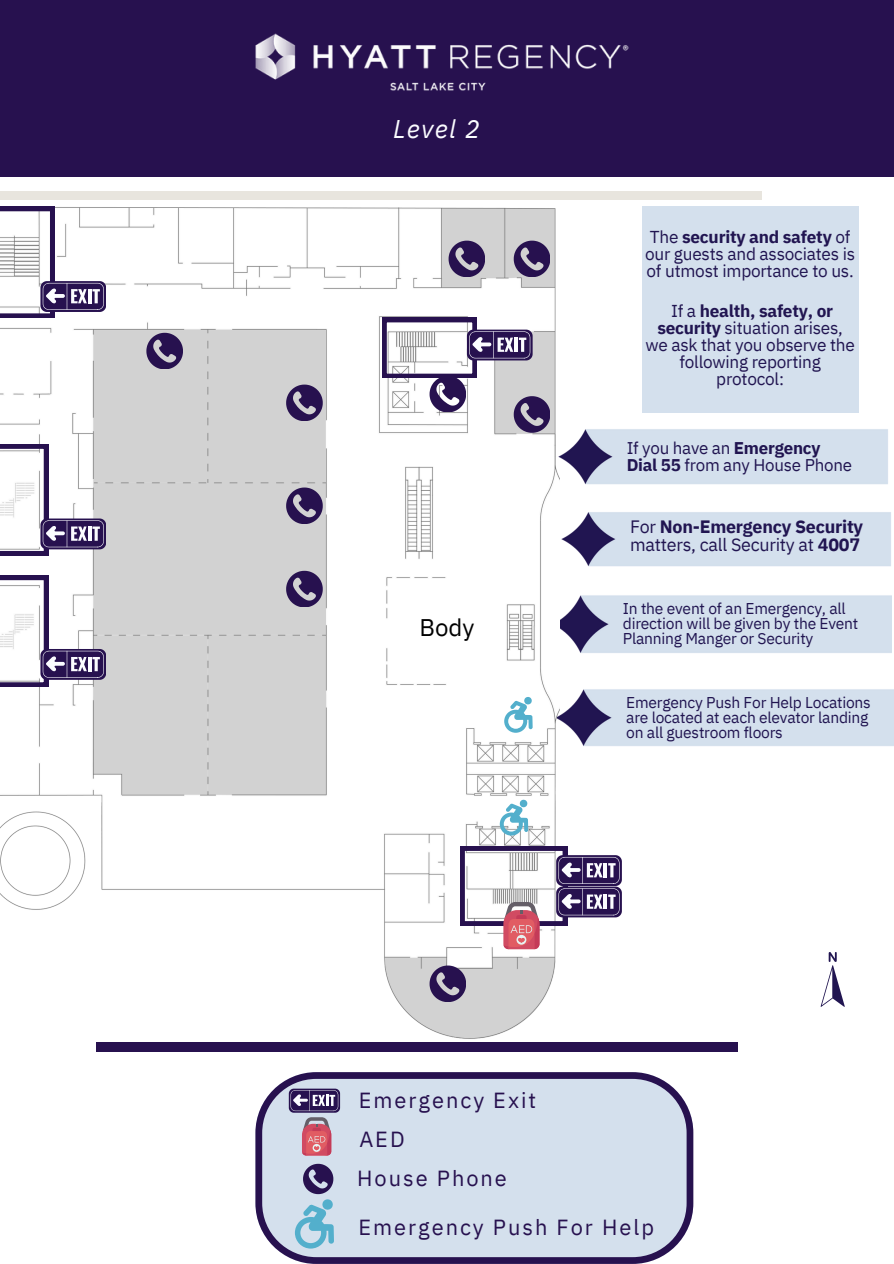
<style>
.page{position:relative;width:894px;height:1264px;background:#fff}
.page>*{position:absolute;margin:0;border:0;box-sizing:border-box;transform-origin:0 0}
.t1{font:italic 25.65px "IBM Plex Sans";letter-spacing:.05em;color:#fbfcff}
.t2{font:24px "IBM Plex Sans";color:#000}
.t3{font:21.75px "IBM Plex Sans";letter-spacing:.09em;color:#27114f}
.t4{font:17.85px/17.9px "IBM Plex Sans";letter-spacing:-.015em;color:#211551}
.t5{font:17.25px/17px "IBM Plex Sans";letter-spacing:-.015em;color:#211551}
.t6{font:16.95px/17px "IBM Plex Sans";letter-spacing:-.015em;color:#211551}
.t7{font:15.6px/15px "IBM Plex Sans";letter-spacing:-.015em;color:#211551}
.s1{font-weight:700}
</style>
<div class="page">
<div style="left:96px;top:1042px;width:641px;height:10px;background:#27114f"></div>
<svg style="left:820px;top:952px;width:24px;height:54px"></svg>
<svg style="left:255px;top:1072px;width:438px;height:191px;background:#c5cdde"></svg>
<svg style="left:289px;top:1088px;width:51px;height:67px;background:#a6859f"></svg>
<svg style="left:295px;top:1163px;width:39px;height:85px;background:#91adc7"></svg>
<div style="left:641px;top:206px;width:217px;height:207px;background:#d4e0ed"></div>
<img style="left:559px;top:429px;width:329px;height:56px">
<img style="left:561px;top:512px;width:330px;height:55px">
<img style="left:560px;top:595px;width:330px;height:58px">
<div style="left:0;top:0;width:893px;height:177px;background:#27114f"></div>
<img style="left:255px;top:33px;width:374px;height:58px">
<img style="left:0;top:206px;width:559px;height:833px">
<svg style="left:286px;top:571px;width:36px;height:36px"></svg>
<svg style="left:286px;top:487px;width:36px;height:36px"></svg>
<svg style="left:286px;top:384px;width:36px;height:36px"></svg>
<svg style="left:146px;top:333px;width:36px;height:36px"></svg>
<svg style="left:0;top:207px;width:106px;height:111px"></svg>
<svg style="left:0;top:444px;width:106px;height:111px"></svg>
<svg style="left:0;top:575px;width:106px;height:111px"></svg>
<svg style="left:460px;top:846px;width:161px;height:103px"></svg>
<div style="left:0;top:191px;width:761px;height:9px;background:#e8e5de"></div>
<svg style="left:448px;top:241px;width:36px;height:36px"></svg>
<svg style="left:513px;top:241px;width:36px;height:36px"></svg>
<svg style="left:382px;top:318px;width:167px;height:114px"></svg>
<svg style="left:429px;top:965px;width:36px;height:36px"></svg>
<svg style="left:504px;top:696px;width:28px;height:36px"></svg>
<svg style="left:499px;top:799px;width:29px;height:36px"></svg>
<img style="left:557px;top:685px;width:336px;height:64px">
<p class="t1" style="left:393px;top:112px;width:89px">Level 2</p>
<p class="t2" style="left:419px;top:612px;width:57px">Body</p>
<p class="t5" style="left:645px;top:228px;width:211px">The <span class="s1">security and safety</span> of our guests and associates is of utmost importance to us.</p>
<p class="t5" style="left:645px;top:302px;width:211px;text-align:center">If a <span class="s1">health, safety, or security</span> situation arises, we ask that you observe the following reporting protocol:</p>
<p class="t6" style="left:626px;top:439px;width:227px">If you have an <span class="s1">Emergency<br>Dial 55</span> from any House Phone</p>
<p class="t4" style="left:630px;top:517px;width:234px">For <span class="s1">Non-Emergency Security </span>matters, call Security at <span class="s1">4007</span></p>
<p class="t7" style="left:622px;top:600px;width:237px">In the event of an Emergency, all direction will be given by the Event<br>Planning Manger or Security</p>
<p class="t7" style="left:626px;top:694px;width:246px">Emergency Push For Help Locations are located at each elevator landing on all guestroom floors</p>
<p class="t3" style="left:359px;top:1085px;width:179px">Emergency Exit</p>
<h1 class="t3" style="left:359px;top:1124px;width:47px">AED</h1>
<p class="t3" style="left:357px;top:1163px;width:151px">House Phone</p>
<p class="t3" style="left:358px;top:1212px;width:297px">Emergency Push For Help</p>
</div>
